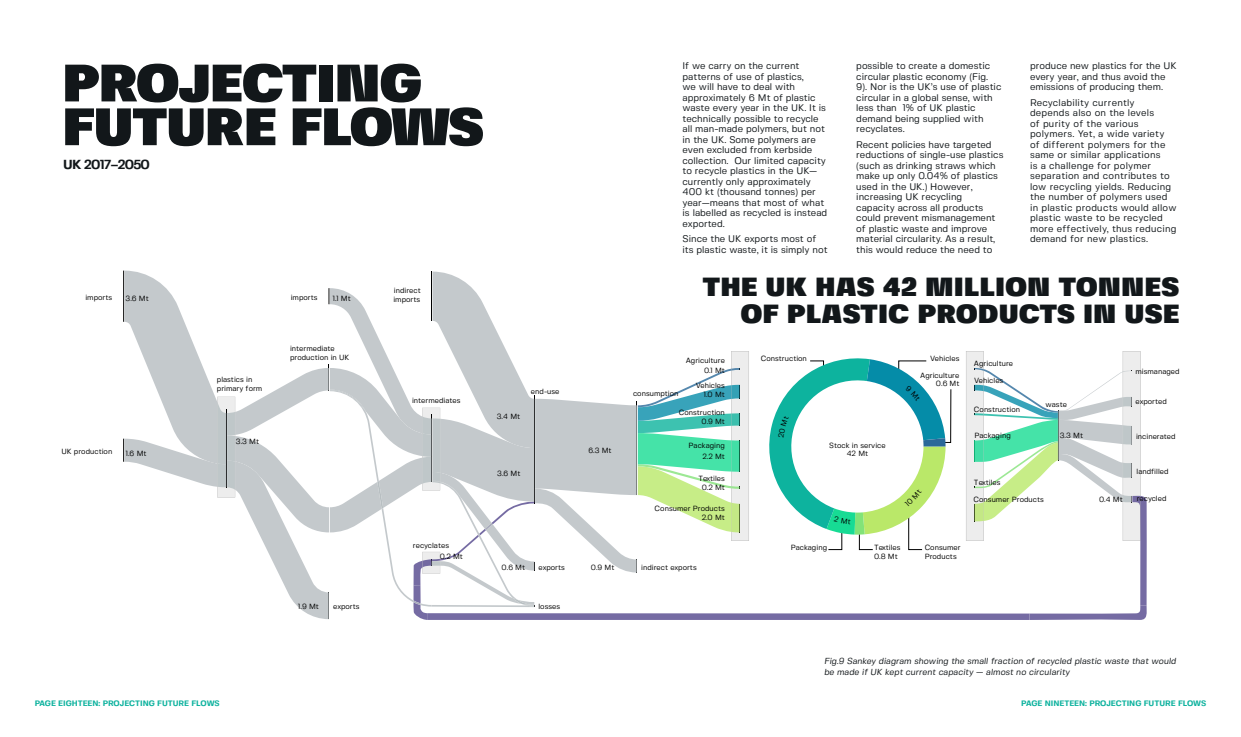
<style>
.page{position:relative;width:1241px;height:737px;background:#fff}
.page>*{position:absolute;margin:0;border:0;box-sizing:border-box;transform-origin:0 0}
.t1{font:900 52.5px/43.8px "Fivo Sans Modern";letter-spacing:-.03em;color:#12171a}
.t2{font:900 26.25px/26.2px "Fivo Sans Modern";color:#12171a;text-align:right}
.t3{font:700 13.12px "Fivo Sans";letter-spacing:-.05em;color:#12171a}
.t4{font:9.62px/10.5px "Fivo Sans";color:#12171a}
.t5{font:9.62px/10.5px "Fivo Sans";letter-spacing:.02em;color:#12171a}
.t6{font:italic 8.75px/10.5px "Fivo Sans";color:#12171a}
.t7{font:700 7.88px "Fivo Sans";color:#0db29e}
.t8{font:7.52px/9px "Fivo Sans";color:#000}
</style>
<div class="page">
<svg style="left:123px;top:270px;width:1024px;height:350px"></svg>
<h1 class="t1" style="left:62px;top:61px;width:424px">PROJECTING<br>FUTURE FLOWS</h1>
<h3 class="t3" style="left:63px;top:156px;width:88px">UK 2017–2050</h3>
<p class="t8" style="left:85px;top:292px;width:28px">imports</p>
<p class="t8" style="left:125px;top:294px;width:25px">3.6 Mt</p>
<p class="t8" style="left:61px;top:446px;width:52px">UK production</p>
<p class="t8" style="left:125px;top:448px;width:22px">1.6 Mt</p>
<p class="t8" style="left:217px;top:374px;width:47px">plastics in primary form</p>
<p class="t8" style="left:236px;top:436px;width:25px">3.3 Mt</p>
<p class="t8" style="left:291px;top:292px;width:28px">imports</p>
<p class="t8" style="left:332px;top:294px;width:20px">1.1 Mt</p>
<p class="t8" style="left:290px;top:344px;width:61px">intermediate production in UK</p>
<p class="t8" style="left:298px;top:601px;width:22px">1.9 Mt</p>
<p class="t8" style="left:333px;top:602px;width:28px">exports</p>
<p class="t8" style="left:393px;top:286px;width:29px">indirect imports</p>
<p class="t8" style="left:412px;top:396px;width:50px">intermediates</p>
<p class="t8" style="left:413px;top:541px;width:38px">recyclates</p>
<p class="t8" style="left:439px;top:552px;width:25px">0.2 Mt</p>
<p class="t8" style="left:496px;top:412px;width:25px">3.4 Mt</p>
<p class="t8" style="left:531px;top:387px;width:30px">end-use</p>
<p class="t8" style="left:497px;top:468px;width:25px">3.6 Mt</p>
<p class="t8" style="left:501px;top:563px;width:25px">0.6 Mt</p>
<p class="t8" style="left:538px;top:562px;width:28px">exports</p>
<p class="t8" style="left:538px;top:602px;width:23px">losses</p>
<p class="t8" style="left:588px;top:446px;width:25px">6.3 Mt</p>
<p class="t8" style="left:591px;top:563px;width:25px">0.9 Mt</p>
<p class="t4" style="left:682px;top:61px;width:146px">If we carry on the current patterns of use of plastics,<br>we will have to deal with approximately 6 Mt of plastic waste every year in the UK. It is technically possible to recycle all man-made polymers, but not in the UK. Some polymers are even excluded from kerbside collection. Our limited capacity to recycle plastics in the UK— currently only approximately<br>400 kt (thousand tonnes) per year—means that most of what is labelled as recycled is instead exported.</p>
<p class="t4" style="left:682px;top:234px;width:146px">Since the UK exports most of its plastic waste, it is simply not</p>
<p class="t4" style="left:856px;top:61px;width:147px">possible to create a domestic circular plastic economy (Fig.<br>9). Nor is the UK’s use of plastic circular in a global sense, with less than 1% of UK plastic demand being supplied with recyclates.</p>
<p class="t4" style="left:856px;top:139px;width:149px">Recent policies have targeted reductions of single-use plastics (such as drinking straws which make up only 0.04% of plastics used in the UK.) However, increasing UK recycling<br>capacity across all products could prevent mismanagement of plastic waste and improve material circularity. As a result, this would reduce the need to</p>
<p class="t4" style="left:1029px;top:61px;width:148px">produce new plastics for the UK every year, and thus avoid the emissions of producing them.</p>
<p class="t5" style="left:1029px;top:97px;width:148px">Recyclability currently depends also on the levels<br>of purity of the various polymers. Yet, a wide variety<br>of different polymers for the same or similar applications<br>is a challenge for polymer separation and contributes to low recycling yields. Reducing the number of polymers used in plastic products would allow plastic waste to be recycled more effectively, thus reducing demand for new plastics.</p>
<h2 class="t2" style="left:702px;top:274px;width:478px">THE UK HAS 42 MILLION TONNES<br>OF PLASTIC PRODUCTS IN USE</h2>
<p class="t8" style="left:685px;top:356px;width:41px">Agriculture</p>
<p class="t8" style="left:695px;top:381px;width:31px">Vehicles</p>
<p class="t8" style="left:678px;top:408px;width:48px">Construction</p>
<p class="t8" style="left:688px;top:440px;width:38px">Packaging</p>
<p class="t8" style="left:698px;top:474px;width:28px">Textiles</p>
<p class="t8" style="left:654px;top:503px;width:72px">Consumer Products</p>
<p class="t8" style="left:704px;top:366px;width:22px">0.1 Mt</p>
<p class="t8" style="left:703px;top:390px;width:23px">1.0 Mt</p>
<p class="t8" style="left:701px;top:417px;width:25px">0.9 Mt</p>
<p class="t8" style="left:702px;top:451px;width:24px">2.2 Mt</p>
<p class="t8" style="left:701px;top:483px;width:25px">0.2 Mt</p>
<p class="t8" style="left:701px;top:512px;width:25px">2.0 Mt</p>
<p class="t8" style="left:633px;top:389px;width:47px">consumption</p>
<p class="t8" style="left:641px;top:562px;width:57px">indirect exports</p>
<p class="t8" style="left:760px;top:354px;width:48px">Construction</p>
<p class="t8" style="left:829px;top:442px;width:58px;line-height:7.1px;text-align:center">Stock in service<br>42 Mt</p>
<p class="t8" style="left:930px;top:354px;width:31px">Vehicles</p>
<p class="t8" style="left:935px;top:378px;width:25px">0.6 Mt</p>
<p class="t8" style="left:920px;top:370px;width:41px">Agriculture</p>
<p class="t8" style="left:973px;top:358px;width:41px">Agriculture</p>
<p class="t8" style="left:973px;top:376px;width:31px">Vehicles</p>
<p class="t8" style="left:973px;top:405px;width:48px">Construction</p>
<p class="t8" style="left:974px;top:431px;width:38px">Packaging</p>
<p class="t8" style="left:973px;top:477px;width:28px">Textiles</p>
<p class="t8" style="left:973px;top:494px;width:72px">Consumer Products</p>
<p class="t8" style="left:1045px;top:400px;width:23px">waste</p>
<p class="t8" style="left:1059px;top:431px;width:25px">3.3 Mt</p>
<p class="t8" style="left:1098px;top:495px;width:25px">0.4 Mt</p>
<p class="t8" style="left:1135px;top:366px;width:46px">mismanaged</p>
<p class="t8" style="left:1135px;top:397px;width:33px">exported</p>
<p class="t8" style="left:1135px;top:431px;width:41px">incinerated</p>
<p class="t8" style="left:1136px;top:467px;width:33px">landfilled</p>
<p class="t8" style="left:1136px;top:494px;width:31px">recycled</p>
<p class="t8" style="left:790px;top:542px;width:38px">Packaging</p>
<p class="t8" style="left:873px;top:543px;width:28px">Textiles<br>0.8 Mt</p>
<p class="t8" style="left:924px;top:542px;width:37px">Consumer<br>Products</p>
<p class="t6" style="left:823px;top:655px;width:353px">Fig.9 Sankey diagram showing the small fraction of recycled plastic waste that would be made if UK kept current capacity — almost no circularity</p>
<p class="t7" style="left:35px;top:698px;width:186px">PAGE EIGHTEEN: PROJECTING FUTURE FLOWS</p>
<p class="t7" style="left:1021px;top:698px;width:186px">PAGE NINETEEN: PROJECTING FUTURE FLOWS</p>
</div>
